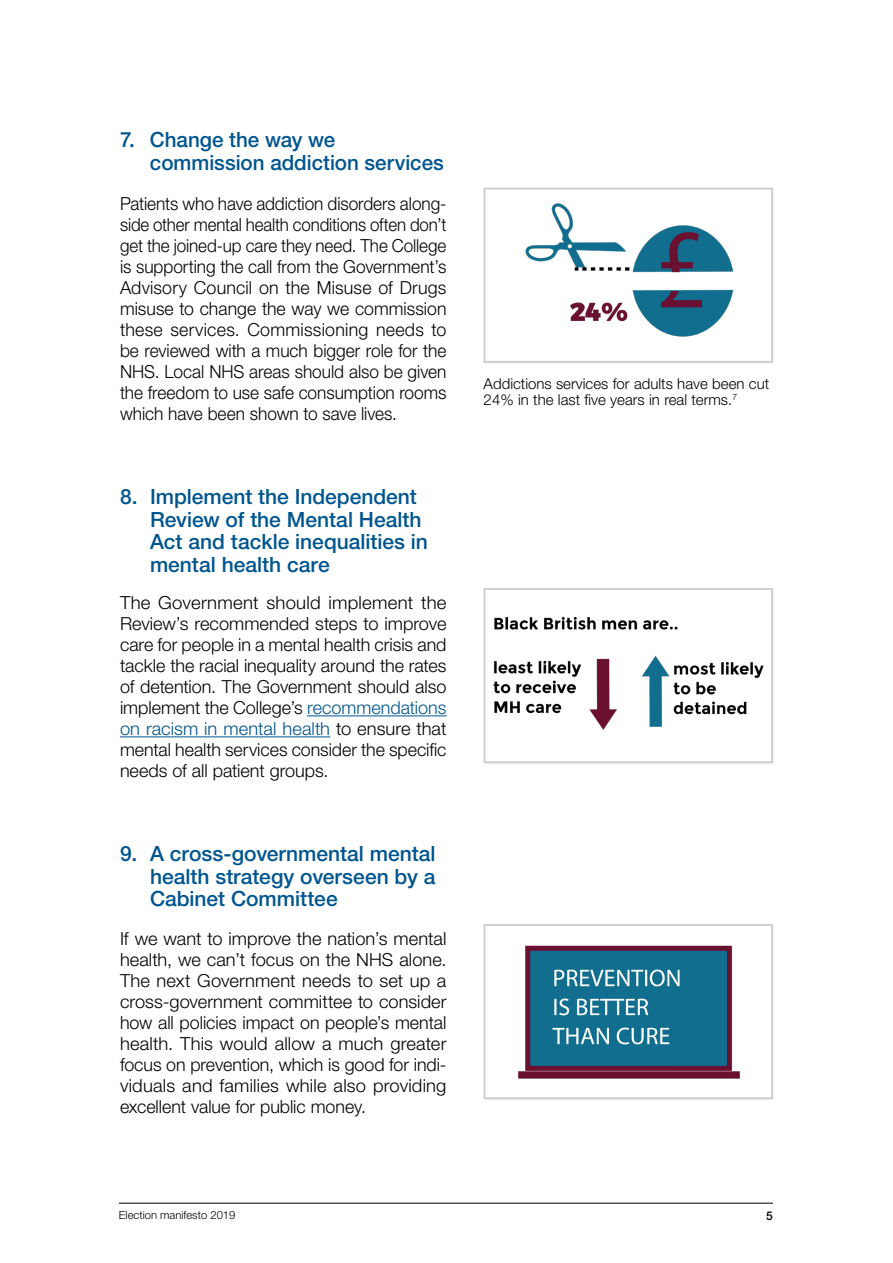
<style>
.page{position:relative;width:893px;height:1263px;background:#fff}
.page>*{position:absolute;margin:0;border:0;box-sizing:border-box;transform-origin:0 0}
.t1{font:500 21px/22.5px "Helvetica Neue LT Std";color:#00558f}
.t2{font:300 18px/21px "Helvetica Neue LT Std";color:#000;text-align:justify}
.t3{font:300 18px/21px "Helvetica Neue LT Std";color:#000;text-align:justify;scale:.96 1}
.t4{font:300 15px/16.2px "Helvetica Neue LT Std";color:#000}
.t5{font:500 12px "Helvetica Neue";color:#000}
.t6{font:300 11.25px "Helvetica Neue";color:#000}
.s1{color:#00558f}
</style>
<div class="page">
<hr style="left:119px;top:1203px;width:654px;height:1px;background:#000">
<div style="left:484px;top:188px;width:289px;height:175px;background:#fff;border:2px solid #cdcccb"></div>
<img style="left:525px;top:191px;width:248px;height:158px">
<hr style="left:307px;top:715px;width:139px;height:1px;background:#00558f">
<hr style="left:120px;top:736px;width:210px;height:1px;background:#00558f">
<div style="left:484px;top:924px;width:289px;height:175px;background:#fff;border:2px solid #cdcccb"></div>
<img style="left:518px;top:945px;width:222px;height:134px">
<div style="left:484px;top:588px;width:289px;height:175px;background:#fff;border:2px solid #cdcccb"></div>
<img style="left:493px;top:596px;width:280px;height:152px">
<p class="t1" style="left:150px;top:128px;width:295px;text-indent:-30px">7. Change the way we commission addiction services</p>
<p class="t3" style="left:120px;top:193px;width:342px">Patients who have addiction disorders along&shy;side other mental health conditions often don’t get the joined-up care they need. The College is supporting the call from the Government’s Advisory Council on the Misuse of Drugs misuse to change the way we commission these services. Commissioning needs to be reviewed with a much bigger role for the NHS. Local NHS areas should also be given the freedom to use safe consumption rooms which have been shown to save lives.</p>
<p class="t1" style="left:150px;top:485px;width:279px;text-indent:-30px">8. Implement the Independent<br>Review of the Mental Health<br>Act and tackle inequalities in mental health care</p>
<p class="t2" style="left:120px;top:592px;width:328px">The Government should implement the Review’s recommended steps to improve care for people in a mental health crisis and tackle the racial inequality around the rates of detention. The Government should also implement the College’s <span class="s1">recommendations on racism in mental health</span> to ensure that mental health services consider the specific needs of all patient groups.</p>
<p class="t1" style="left:150px;top:842px;width:287px;text-align:justify;text-indent:-30px">9. A cross-governmental mental health strategy overseen by a Cabinet Committee</p>
<p class="t2" style="left:120px;top:928px;width:328px">If we want to improve the nation’s mental health, we can’t focus on the NHS alone.<br>The next Government needs to set up a cross-government committee to consider how all policies impact on people’s mental health. This would allow a much greater focus on prevention, which is good for indi&shy;viduals and families while also providing excellent value for public money.</p>
<p class="t4" style="left:484px;top:375px;width:287px">Addictions services for adults have been cut<br>24% in the last five years in real terms.<sup>7</sup></p>
<p class="t6" style="left:119px;top:1208px;width:118px">Election manifesto 2019</p>
<p class="t5" style="left:766px;top:1208px;width:8px">5</p>
</div>
